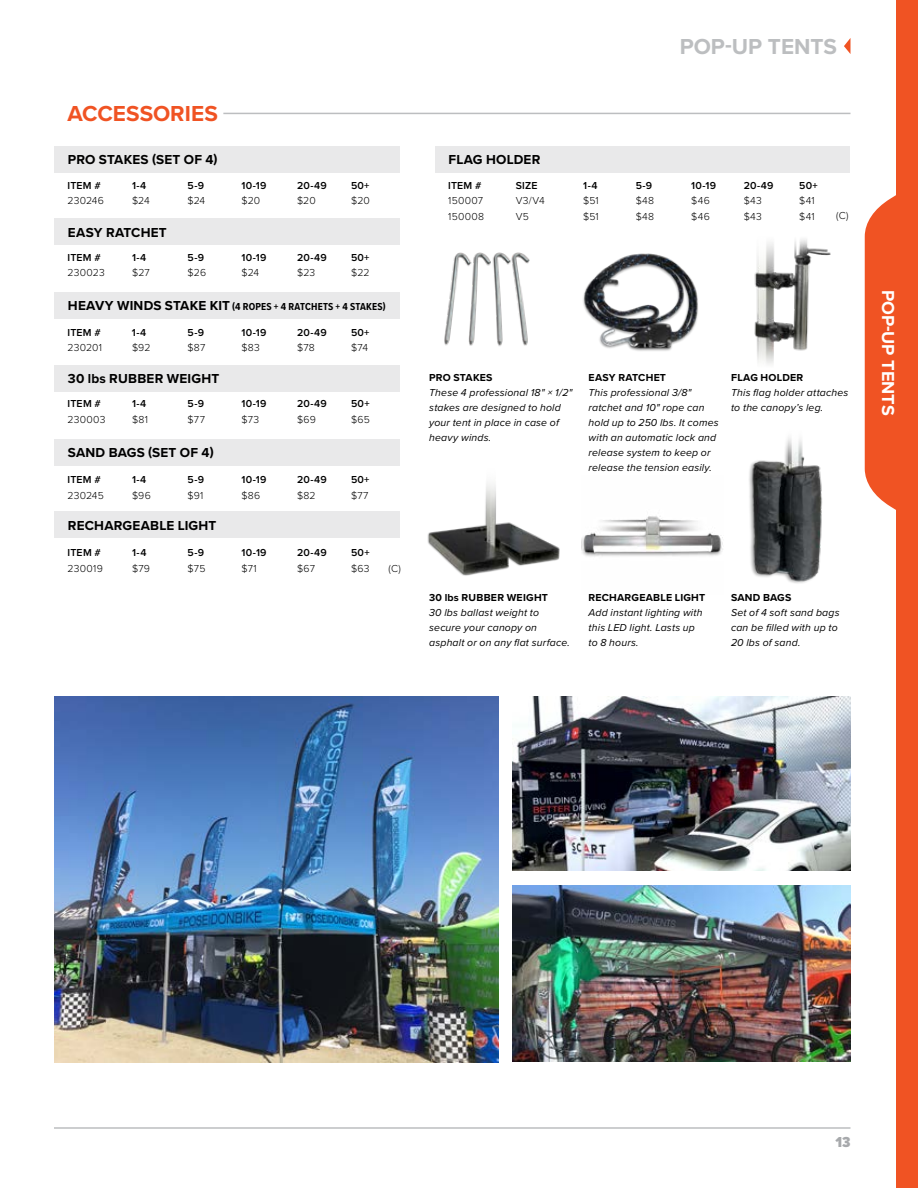
<style>
.page{position:relative;width:918px;height:1188px;background:#fff}
.page>*{position:absolute;margin:0;border:0;box-sizing:border-box;transform-origin:0 0}
.t1{font:700 22.5px "Proxima Nova";color:#f05323}
.t2{font:700 22.5px "Proxima Nova";color:#bcbec0}
.t3{font:700 18px "Proxima Nova";color:#fff}
.t4{font:900 15px "Proxima Nova Cond";color:#a7a9ac}
.t5{font:700 13.5px "Proxima Nova";letter-spacing:.015em;color:#000}
.t6{font:italic 10.5px/15px "Proxima Nova";letter-spacing:.015em;color:#000}
.t7{font:300 10.5px "Proxima Nova";letter-spacing:.015em;color:#000}
.t8{font:600 10.5px "Proxima Nova";letter-spacing:.02em;color:#000}
.t9{font:700 10.5px "Proxima Nova";letter-spacing:.02em;color:#000}
.t10{font:700 10.5px "Proxima Nova Cond";letter-spacing:.02em;color:#000}
.s1{font-family:"Proxima Nova";font-size:13.5px}
</style>
<div class="page">
<hr style="left:54px;top:1127px;width:796px;height:2px;background:#bcbec0">
<svg style="left:844px;top:38px;width:6px;height:16px"></svg>
<svg style="left:865px;top:195px;width:31px;height:315px;background:#f16034"></svg>
<div style="left:896px;top:0;width:22px;height:1188px;background:#f05323"></div>
<hr style="left:223px;top:113px;width:628px;height:1px;background:#bcbec0">
<img style="left:54px;top:697px;width:444px;height:366px">
<img style="left:513px;top:697px;width:337px;height:173px">
<img style="left:513px;top:886px;width:337px;height:176px">
<img style="left:583px;top:253px;width:115px;height:98px">
<img style="left:427px;top:483px;width:133px;height:93px">
<img style="left:444px;top:252px;width:86px;height:94px">
<img style="left:582px;top:516px;width:141px;height:41px">
<img style="left:754px;top:239px;width:77px;height:125px">
<div style="left:54px;top:439px;width:346px;height:27px;background:#e9e9ea"></div>
<div style="left:54px;top:146px;width:346px;height:27px;background:#e9e9ea"></div>
<div style="left:54px;top:512px;width:346px;height:26px;background:#e9e9ea"></div>
<div style="left:54px;top:218px;width:346px;height:27px;background:#e9e9ea"></div>
<div style="left:54px;top:366px;width:346px;height:26px;background:#e9e9ea"></div>
<div style="left:435px;top:146px;width:415px;height:27px;background:#e9e9ea"></div>
<div style="left:54px;top:292px;width:346px;height:27px;background:#e9e9ea"></div>
<img style="left:749px;top:437px;width:73px;height:147px">
<h1 class="t1" style="left:68px;top:97px;width:152px">ACCESSORIES</h1>
<p class="t5" style="left:68px;top:150px;width:151px">PRO STAKES (SET OF 4)</p>
<p class="t8" style="left:68px;top:177px;width:35px">ITEM #</p>
<p class="t8" style="left:132px;top:177px;width:16px">1-4</p>
<p class="t8" style="left:188px;top:177px;width:18px">5-9</p>
<p class="t8" style="left:242px;top:177px;width:26px">10-19</p>
<p class="t8" style="left:297px;top:177px;width:31px">20-49</p>
<p class="t8" style="left:351px;top:177px;width:20px">50+</p>
<p class="t7" style="left:68px;top:193px;width:38px">230246</p>
<p class="t7" style="left:132px;top:193px;width:19px">$24</p>
<p class="t7" style="left:188px;top:193px;width:19px">$24</p>
<p class="t7" style="left:242px;top:193px;width:20px">$20</p>
<p class="t7" style="left:297px;top:193px;width:20px">$20</p>
<p class="t7" style="left:351px;top:193px;width:20px">$20</p>
<p class="t5" style="left:68px;top:223px;width:100px">EASY RATCHET</p>
<p class="t8" style="left:68px;top:249px;width:35px">ITEM #</p>
<p class="t8" style="left:132px;top:249px;width:16px">1-4</p>
<p class="t8" style="left:188px;top:249px;width:18px">5-9</p>
<p class="t8" style="left:242px;top:249px;width:26px">10-19</p>
<p class="t8" style="left:297px;top:249px;width:31px">20-49</p>
<p class="t8" style="left:351px;top:249px;width:20px">50+</p>
<p class="t7" style="left:68px;top:265px;width:39px">230023</p>
<p class="t7" style="left:132px;top:265px;width:19px">$27</p>
<p class="t7" style="left:188px;top:265px;width:20px">$26</p>
<p class="t7" style="left:242px;top:265px;width:19px">$24</p>
<p class="t7" style="left:297px;top:265px;width:20px">$23</p>
<p class="t7" style="left:351px;top:265px;width:20px">$22</p>
<p class="t10" style="left:68px;top:299px;width:319px"><span class="s1">HEAVY WINDS STAKE KIT</span> (4 ROPES + 4 RATCHETS + 4 STAKES)</p>
<p class="t8" style="left:67px;top:325px;width:35px">ITEM #</p>
<p class="t8" style="left:132px;top:325px;width:16px">1-4</p>
<p class="t8" style="left:187px;top:325px;width:18px">5-9</p>
<p class="t8" style="left:242px;top:325px;width:26px">10-19</p>
<p class="t8" style="left:297px;top:325px;width:31px">20-49</p>
<p class="t8" style="left:351px;top:325px;width:20px">50+</p>
<p class="t7" style="left:68px;top:340px;width:36px">230201</p>
<p class="t7" style="left:132px;top:340px;width:20px">$92</p>
<p class="t7" style="left:188px;top:340px;width:19px">$87</p>
<p class="t7" style="left:242px;top:340px;width:20px">$83</p>
<p class="t7" style="left:297px;top:340px;width:19px">$78</p>
<p class="t7" style="left:351px;top:340px;width:19px">$74</p>
<p class="t5" style="left:68px;top:369px;width:153px">30 lbs RUBBER WEIGHT</p>
<p class="t8" style="left:68px;top:396px;width:35px">ITEM #</p>
<p class="t8" style="left:132px;top:396px;width:16px">1-4</p>
<p class="t8" style="left:188px;top:396px;width:18px">5-9</p>
<p class="t8" style="left:242px;top:396px;width:26px">10-19</p>
<p class="t8" style="left:297px;top:396px;width:31px">20-49</p>
<p class="t8" style="left:351px;top:396px;width:20px">50+</p>
<p class="t7" style="left:68px;top:411px;width:39px">230003</p>
<p class="t7" style="left:132px;top:411px;width:17px">$81</p>
<p class="t7" style="left:188px;top:411px;width:19px">$77</p>
<p class="t7" style="left:242px;top:411px;width:19px">$73</p>
<p class="t7" style="left:297px;top:411px;width:20px">$69</p>
<p class="t7" style="left:351px;top:411px;width:20px">$65</p>
<p class="t5" style="left:68px;top:443px;width:147px">SAND BAGS (SET OF 4)</p>
<p class="t8" style="left:68px;top:472px;width:35px">ITEM #</p>
<p class="t8" style="left:132px;top:472px;width:16px">1-4</p>
<p class="t8" style="left:188px;top:472px;width:18px">5-9</p>
<p class="t8" style="left:242px;top:472px;width:26px">10-19</p>
<p class="t8" style="left:297px;top:472px;width:31px">20-49</p>
<p class="t8" style="left:351px;top:472px;width:20px">50+</p>
<p class="t7" style="left:68px;top:487px;width:38px">230245</p>
<p class="t7" style="left:132px;top:487px;width:20px">$96</p>
<p class="t7" style="left:188px;top:487px;width:17px">$91</p>
<p class="t7" style="left:242px;top:487px;width:20px">$86</p>
<p class="t7" style="left:297px;top:487px;width:20px">$82</p>
<p class="t7" style="left:351px;top:487px;width:19px">$77</p>
<p class="t5" style="left:68px;top:516px;width:150px">RECHARGEABLE LIGHT</p>
<p class="t8" style="left:68px;top:545px;width:35px">ITEM #</p>
<p class="t8" style="left:132px;top:545px;width:16px">1-4</p>
<p class="t8" style="left:188px;top:545px;width:18px">5-9</p>
<p class="t8" style="left:242px;top:545px;width:26px">10-19</p>
<p class="t8" style="left:297px;top:545px;width:31px">20-49</p>
<p class="t8" style="left:351px;top:545px;width:20px">50+</p>
<p class="t7" style="left:68px;top:561px;width:37px">230019</p>
<p class="t7" style="left:132px;top:561px;width:19px">$79</p>
<p class="t7" style="left:188px;top:561px;width:19px">$75</p>
<p class="t7" style="left:242px;top:561px;width:17px">$71</p>
<p class="t7" style="left:297px;top:561px;width:19px">$67</p>
<p class="t7" style="left:351px;top:561px;width:20px">$63</p>
<p class="t7" style="left:389px;top:561px;width:14px">(C)</p>
<h1 class="t2" style="left:680px;top:30px;width:159px">POP-UP TENTS</h1>
<p class="t5" style="left:449px;top:150px;width:93px">FLAG HOLDER</p>
<p class="t8" style="left:448px;top:177px;width:35px">ITEM #</p>
<p class="t8" style="left:516px;top:177px;width:23px">SIZE</p>
<p class="t8" style="left:583px;top:177px;width:16px">1-4</p>
<p class="t8" style="left:636px;top:177px;width:18px">5-9</p>
<p class="t8" style="left:691px;top:177px;width:26px">10-19</p>
<p class="t8" style="left:744px;top:177px;width:31px">20-49</p>
<p class="t8" style="left:799px;top:177px;width:20px">50+</p>
<p class="t7" style="left:448px;top:193px;width:36px">150007</p>
<p class="t7" style="left:516px;top:193px;width:31px">V3/V4</p>
<p class="t7" style="left:583px;top:193px;width:17px">$51</p>
<p class="t7" style="left:636px;top:193px;width:20px">$48</p>
<p class="t7" style="left:691px;top:193px;width:20px">$46</p>
<p class="t7" style="left:744px;top:193px;width:20px">$43</p>
<p class="t7" style="left:799px;top:193px;width:17px">$41</p>
<p class="t7" style="left:448px;top:209px;width:37px">150008</p>
<p class="t7" style="left:516px;top:209px;width:15px">V5</p>
<p class="t7" style="left:583px;top:209px;width:17px">$51</p>
<p class="t7" style="left:636px;top:209px;width:20px">$48</p>
<p class="t7" style="left:691px;top:209px;width:20px">$46</p>
<p class="t7" style="left:744px;top:209px;width:20px">$43</p>
<p class="t7" style="left:799px;top:209px;width:17px">$41</p>
<p class="t7" style="left:836px;top:207px;width:14px">(C)</p>
<p class="t9" style="left:429px;top:370px;width:65px">PRO STAKES</p>
<p class="t6" style="left:429px;top:385px;width:145px">These 4 professional 18" × 1/2" stakes are designed to hold your tent in place in case of heavy winds.</p>
<p class="t9" style="left:589px;top:370px;width:79px">EASY RATCHET</p>
<p class="t6" style="left:589px;top:385px;width:132px">This professional 3/8" ratchet and 10" rope can hold up to 250 lbs. It comes with an automatic lock and release system to keep or release the tension easily.</p>
<p class="t9" style="left:731px;top:370px;width:74px">FLAG HOLDER</p>
<p class="t6" style="left:731px;top:385px;width:119px">This flag holder attaches to the canopy’s leg.</p>
<p class="t9" style="left:429px;top:589px;width:120px">30 lbs RUBBER WEIGHT</p>
<p class="t6" style="left:429px;top:604px;width:142px">30 lbs ballast weight to secure your canopy on asphalt or on any flat surface.</p>
<p class="t9" style="left:589px;top:589px;width:118px">RECHARGEABLE LIGHT</p>
<p class="t6" style="left:589px;top:604px;width:116px">Add instant lighting with this LED light. Lasts up to 8 hours.</p>
<p class="t9" style="left:731px;top:589px;width:62px">SAND BAGS</p>
<p class="t6" style="left:731px;top:604px;width:110px">Set of 4 soft sand bags can be filled with up to<br>20 lbs of sand.</p>
<h2 class="t3" style="left:902px;top:290px;width:127px;rotate:90deg">POP-UP TENTS</h2>
<h3 class="t4" style="left:836px;top:1131px;width:16px">13</h3>
</div>
